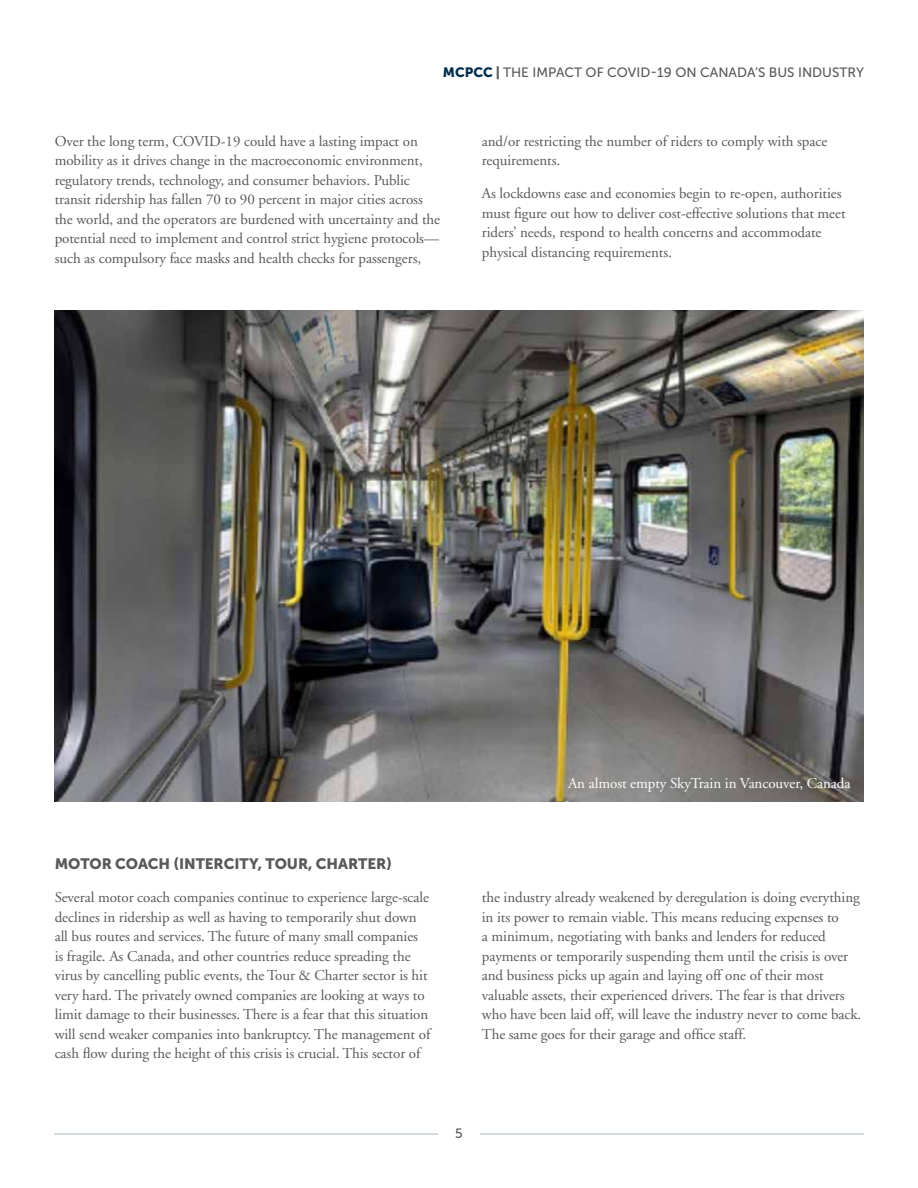
<style>
.page{position:relative;width:918px;height:1188px;background:#fff}
.page>*{position:absolute;margin:0;border:0;box-sizing:border-box;transform-origin:0 0}
.t1{font:15px/19.5px "Adobe Garamond";letter-spacing:-.005em;color:#58595b}
.t2{font:15px "Adobe Garamond";letter-spacing:-.005em;color:#fff}
.t3{font:15px "Museo Sans 900";letter-spacing:-.005em;color:#58595b}
.t4{font:13.5px "Museo Sans 500";color:#58595b}
.s1{font-family:"Museo Sans 900";color:#002e4f}
.s2{font-family:"Museo Sans 900"}
</style>
<div class="page">
<img style="left:54px;top:310px;width:810px;height:491px">
<hr style="left:54px;top:1133px;width:810px;height:2px;background:#c4ced4">
<div style="left:438px;top:1116px;width:42px;height:34px;background:#fff"></div>
<p class="t4" style="left:443px;top:65px;width:423px"><span class="s1">MCPCC</span> <span class="s2">|</span> THE IMPACT OF COVID-19 ON CANADA’S BUS INDUSTRY</p>
<p class="t1" style="left:55px;top:132px;width:387px">Over the long term, COVID-19 could have a lasting impact on mobility as it drives change in the macroeconomic environment, regulatory trends, technology, and consumer behaviors. Public transit ridership has fallen 70 to 90 percent in major cities across the world, and the operators are burdened with uncertainty and the potential need to implement and control strict hygiene protocols— such as compulsory face masks and health checks for passengers,</p>
<p class="t1" style="left:482px;top:132px;width:347px">and/or restricting the number of riders to comply with space requirements.</p>
<p class="t1" style="left:482px;top:184px;width:365px">As lockdowns ease and economies begin to re-open, authorities must figure out how to deliver cost-effective solutions that meet riders’ needs, respond to health concerns and accommodate physical distancing requirements.</p>
<p class="t2" style="left:568px;top:775px;width:284px">An almost empty SkyTrain in Vancouver, Canada</p>
<p class="t3" style="left:55px;top:856px;width:339px">MOTOR COACH (INTERCITY, TOUR, CHARTER)</p>
<p class="t1" style="left:55px;top:888px;width:377px">Several motor coach companies continue to experience large-scale declines in ridership as well as having to temporarily shut down all bus routes and services. The future of many small companies is fragile. As Canada, and other countries reduce spreading the virus by cancelling public events, the Tour &amp; Charter sector is hit very hard. The privately owned companies are looking at ways to limit damage to their businesses. There is a fear that this situation will send weaker companies into bankruptcy. The management of cash flow during the height of this crisis is crucial. This sector of</p>
<p class="t1" style="left:482px;top:888px;width:381px">the industry already weakened by deregulation is doing everything in its power to remain viable. This means reducing expenses to<br>a minimum, negotiating with banks and lenders for reduced payments or temporarily suspending them until the crisis is over and business picks up again and laying off one of their most valuable assets, their experienced drivers. The fear is that drivers who have been laid off, will leave the industry never to come back.<br>The same goes for their garage and office staff.</p>
<p class="t4" style="left:455px;top:1126px;width:9px">5</p>
</div>
